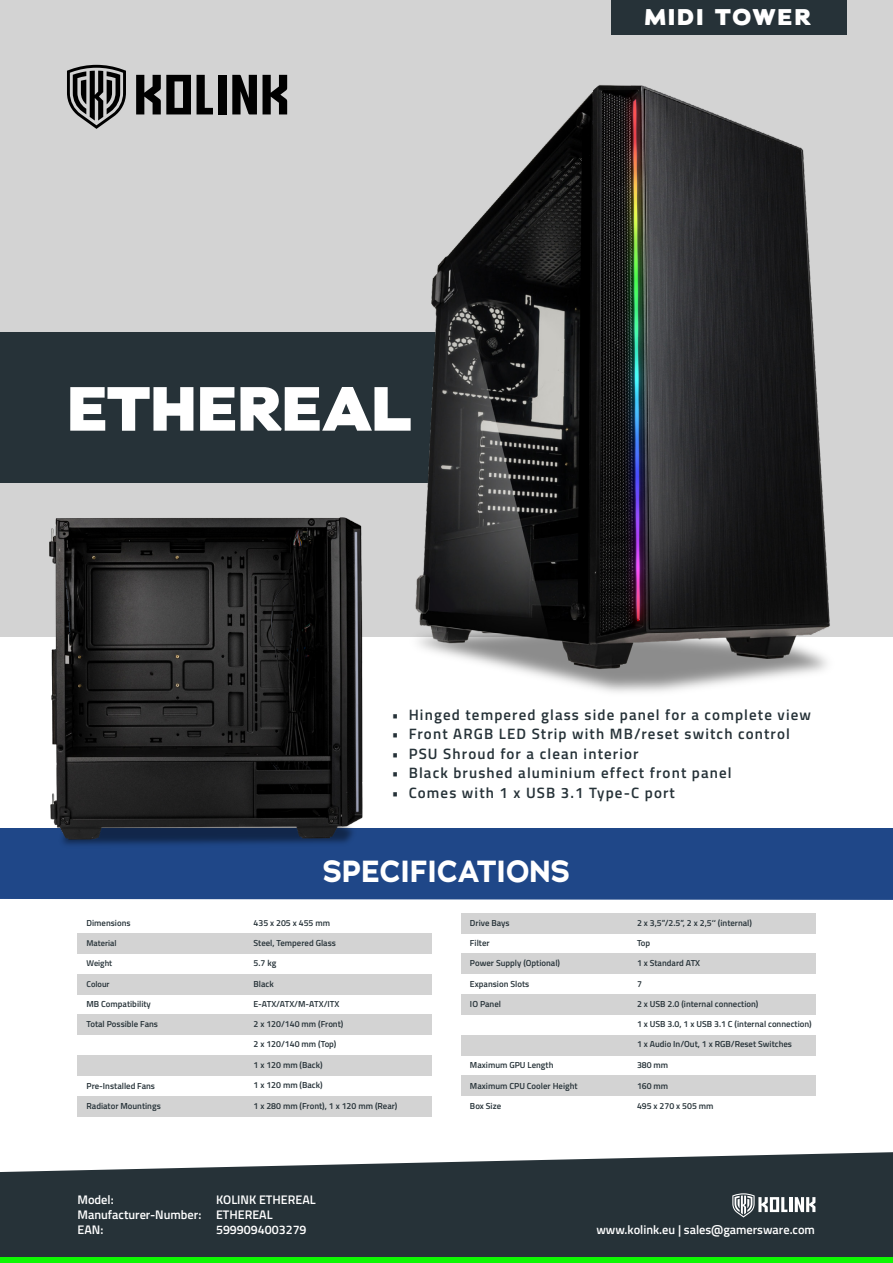
<style>
.page{position:relative;width:893px;height:1263px;background:#fff}
.page>*{position:absolute;margin:0;border:0;box-sizing:border-box;transform-origin:0 0}
.t1{font:800 62.1px "Adrianna";letter-spacing:-.025em;color:#fff}
.t2{font:700 30.45px "Adrianna";color:#fff}
.t3{font:800 22.65px "Adrianna";letter-spacing:.075em;color:#fff}
.t4{font:600 15px "Titillium";letter-spacing:.075em;color:#263238}
.t5{font:600 12.45px/14.9px "Titillium";color:#fff}
.t6{font:600 8.7px "Titillium";color:#263238}
.t7{font:600 8.4px "Titillium";color:#263238}
</style>
<div class="page">
<div style="left:0;top:0;width:893px;height:637px;background:#d3d3d3"></div>
<div style="left:0;top:828px;width:893px;height:72px;background:#1f4788"></div>
<div style="left:78px;top:933px;width:354px;height:20px;background:#d3d3d3"></div>
<div style="left:78px;top:974px;width:354px;height:20px;background:#d3d3d3"></div>
<div style="left:0;top:332px;width:477px;height:150px;background:#263238"></div>
<div style="left:78px;top:1015px;width:354px;height:20px;background:#d3d3d3"></div>
<div style="left:78px;top:1055px;width:354px;height:21px;background:#d3d3d3"></div>
<div style="left:78px;top:1096px;width:354px;height:20px;background:#d3d3d3"></div>
<div style="left:461px;top:913px;width:354px;height:20px;background:#d3d3d3"></div>
<div style="left:461px;top:953px;width:354px;height:21px;background:#d3d3d3"></div>
<div style="left:461px;top:994px;width:354px;height:21px;background:#d3d3d3"></div>
<div style="left:461px;top:1035px;width:354px;height:20px;background:#d3d3d3"></div>
<div style="left:461px;top:1076px;width:354px;height:20px;background:#d3d3d3"></div>
<svg style="left:0;top:1152px;width:893px;height:106px;background:#3a474a"></svg>
<div style="left:0;top:1258px;width:893px;height:5px;background:#0ff703"></div>
<div style="left:611px;top:0;width:236px;height:34px;background:#263238"></div>
<svg style="left:232px;top:75px;width:25px;height:39px"></svg>
<div style="left:219px;top:75px;width:8px;height:39px;background:#000"></div>
<svg style="left:197px;top:75px;width:16px;height:39px"></svg>
<svg style="left:136px;top:75px;width:55px;height:39px;background:#464646"></svg>
<svg style="left:67px;top:65px;width:59px;height:64px;background:#717171"></svg>
<hr style="left:789px;top:1197px;width:4px;height:15px;background:#fff">
<svg style="left:795px;top:1197px;width:20px;height:15px"></svg>
<svg style="left:732px;top:1193px;width:55px;height:24px"></svg>
<img style="left:257px;top:25px;width:636px;height:668px">
<img style="left:5px;top:474px;width:403px;height:408px">
<h1 class="t1" style="left:67px;top:369px;width:347px">ETHEREAL</h1>
<h3 class="t3" style="left:644px;top:3px;width:168px">MIDI TOWER</h3>
<h3 class="t4" style="left:392px;top:703px;width:421px">• Hinged tempered glass side panel for a complete view</h3>
<h3 class="t4" style="left:392px;top:723px;width:400px">• Front ARGB LED Strip with MB/reset switch control</h3>
<h3 class="t4" style="left:392px;top:742px;width:248px">• PSU Shroud for a clean interior</h3>
<h3 class="t4" style="left:392px;top:762px;width:341px">• Black brushed aluminium effect front panel</h3>
<h3 class="t4" style="left:392px;top:781px;width:285px">• Comes with 1 x USB 3.1 Type-C port</h3>
<h2 class="t2" style="left:323px;top:851px;width:249px">SPECIFICATIONS</h2>
<p class="t6" style="left:87px;top:916px;width:46px">Dimensions</p>
<p class="t7" style="left:87px;top:937px;width:32px">Material</p>
<p class="t7" style="left:87px;top:957px;width:27px">Weight</p>
<p class="t7" style="left:87px;top:977px;width:25px">Colour</p>
<p class="t6" style="left:87px;top:997px;width:66px">MB Compatibility</p>
<p class="t6" style="left:87px;top:1018px;width:73px">Total Possible Fans</p>
<p class="t6" style="left:87px;top:1079px;width:70px">Pre-Installed Fans</p>
<p class="t6" style="left:87px;top:1099px;width:76px">Radiator Mountings</p>
<p class="t6" style="left:254px;top:916px;width:78px">435 x 205 x 455 mm</p>
<p class="t6" style="left:254px;top:936px;width:84px">Steel, Tempered Glass</p>
<p class="t6" style="left:254px;top:957px;width:24px">5.7 kg</p>
<p class="t6" style="left:254px;top:977px;width:22px">Black</p>
<p class="t6" style="left:254px;top:997px;width:87px">E-ATX/ATX/M-ATX/ITX</p>
<p class="t6" style="left:254px;top:1018px;width:91px">2 x 120/140 mm (Front)</p>
<p class="t6" style="left:254px;top:1038px;width:84px">2 x 120/140 mm (Top)</p>
<p class="t6" style="left:254px;top:1058px;width:71px">1 x 120 mm (Back)</p>
<p class="t6" style="left:254px;top:1079px;width:71px">1 x 120 mm (Back)</p>
<p class="t6" style="left:254px;top:1099px;width:145px">1 x 280 mm (Front), 1 x 120 mm (Rear)</p>
<p class="t6" style="left:637px;top:916px;width:117px">2 x 3,5”/2.5”, 2 x 2,5‘‘ (internal)</p>
<p class="t6" style="left:637px;top:957px;width:65px">1 x Standard ATX</p>
<p class="t6" style="left:470px;top:916px;width:41px">Drive Bays</p>
<p class="t6" style="left:470px;top:957px;width:92px">Power Supply (Optional)</p>
<p class="t6" style="left:470px;top:997px;width:33px">IO Panel</p>
<p class="t6" style="left:470px;top:936px;width:21px">Filter</p>
<p class="t6" style="left:637px;top:936px;width:15px">Top</p>
<p class="t6" style="left:470px;top:977px;width:61px">Expansion Slots</p>
<p class="t6" style="left:637px;top:977px;width:6px">7</p>
<p class="t6" style="left:637px;top:997px;width:123px">2 x USB 2.0 (internal connection)</p>
<p class="t6" style="left:637px;top:1017px;width:176px">1 x USB 3.0, 1 x USB 3.1 C (internal connection)</p>
<p class="t6" style="left:637px;top:1058px;width:33px">380 mm</p>
<p class="t6" style="left:637px;top:1038px;width:157px">1 x Audio In/Out, 1 x RGB/Reset Switches</p>
<p class="t6" style="left:637px;top:1079px;width:33px">160 mm</p>
<p class="t6" style="left:637px;top:1099px;width:78px">495 x 270 x 505 mm</p>
<p class="t6" style="left:470px;top:1058px;width:85px">Maximum GPU Length</p>
<p class="t6" style="left:470px;top:1079px;width:109px">Maximum CPU Cooler Height</p>
<p class="t6" style="left:470px;top:1099px;width:33px">Box Size</p>
<h3 class="t5" style="left:78px;top:1192px;width:125px">Model:<br>Manufacturer-Number:<br>EAN:</h3>
<h3 class="t5" style="left:216px;top:1192px;width:101px">KOLINK ETHEREAL<br>ETHEREAL<br>5999094003279</h3>
<h3 class="t5" style="left:596px;top:1221px;width:220px">www.kolink.eu | sales@gamersware.com</h3>
</div>
